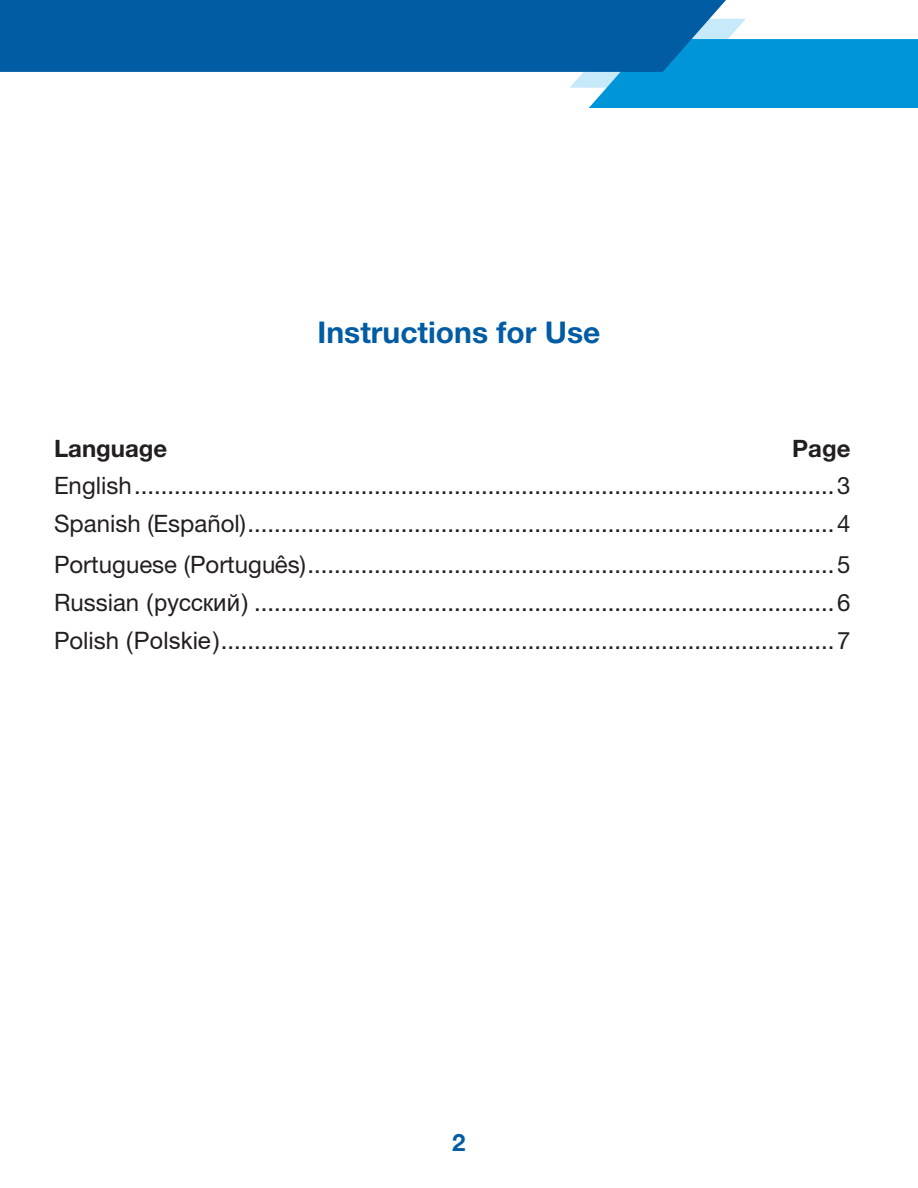
<style>
.page{position:relative;width:918px;height:1188px;background:#fff}
.page>*{position:absolute;margin:0;border:0;box-sizing:border-box;transform-origin:0 0}
.t1{font:700 30px "Helvetica Neue LT Std";color:#015ca3}
.t2{font:24px "Helvetica Neue LT Std";color:#231f20}
.t3{font:700 24px "Helvetica Neue LT Std";color:#231f20}
.t4{font:700 24px "Helvetica Neue LT Std";color:#015ca3}
.s1{font-family:"Arial"}
</style>
<div class="page">
<svg style="left:570px;top:19px;width:348px;height:89px"></svg>
<div style="left:0;top:0;width:726px;height:72px;background:#015ca3"></div>
<p class="t1" style="left:318px;top:314px;width:284px">Instructions for Use</p>
<p class="t3" style="left:54px;top:433px;width:115px">Language</p>
<p class="t3" style="left:792px;top:433px;width:60px">Page</p>
<p class="t2" style="left:54px;top:472px;width:798px">English.........................................................................................................3</p>
<p class="t2" style="left:54px;top:509px;width:798px">Spanish (Español)........................................................................................4</p>
<p class="t2" style="left:54px;top:550px;width:798px">Portuguese (Português)...............................................................................5</p>
<p class="t2" style="left:54px;top:588px;width:798px">Russian <span class="s1">(русский)</span> .......................................................................................6</p>
<p class="t2" style="left:54px;top:626px;width:798px">Polish <span class="s1">(Polskie)</span>............................................................................................7</p>
<p class="t4" style="left:452px;top:1128px;width:15px">2</p>
</div>
